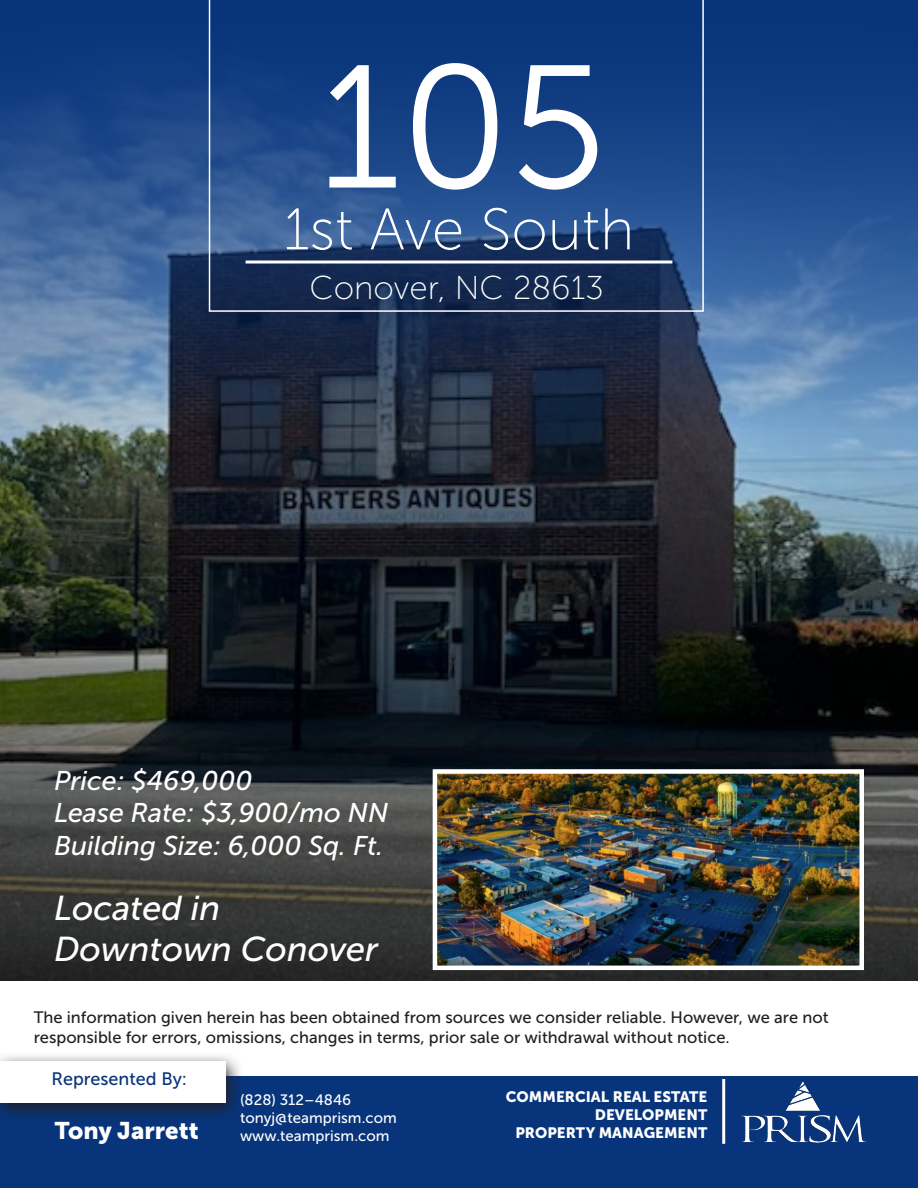
<style>
.page{position:relative;width:918px;height:1188px;background:#fff}
.page>*{position:absolute;margin:0;border:0;box-sizing:border-box;transform-origin:0 0}
.t1{font:174px "Museo Sans 300";color:#fff}
.t2{font:58.5px "Museo Sans 100";color:#fff}
.t3{font:italic 34.5px/41.4px "Museo Sans 500";color:#fff}
.t4{font:33px "Museo Sans 100";color:#fff}
.t5{font:italic 27px "Museo Sans 500";color:#fff}
.t6{font:24px "Museo Sans 900";color:#fff}
.t7{font:18px "Museo Sans 500";color:#08347b}
.t8{font:16.5px/19.8px "Museo Sans 500";color:#231f20}
.t9{font:15px "Museo Sans 900";color:#fff}
.t10{font:15px "Museo Sans 500";color:#fff}
</style>
<div class="page">
<img style="left:0;top:428px;width:918px;height:553px">
<svg style="left:0;top:0;width:918px;height:428px;background:#305181"></svg>
<svg style="left:209px;top:0;width:495px;height:312px;background:#1d437f"></svg>
<img style="left:438px;top:774px;width:421px;height:191px">
<div style="left:433px;top:769px;width:431px;height:201px;border:4px solid #fff"></div>
<div style="left:0;top:1077px;width:918px;height:111px;background:#08347b"></div>
<svg style="left:0;top:1055px;width:244px;height:62px"></svg>
<div style="left:0;top:1061px;width:225px;height:41px;background:#fff"></div>
<img style="left:741px;top:1081px;width:125px;height:62px">
<hr style="left:722px;top:1079px;width:3px;height:65px;background:#fff">
<p class="t1" style="left:320px;top:34px;width:289px">105</p>
<p class="t2" style="left:284px;top:198px;width:352px">1st Ave South</p>
<p class="t4" style="left:310px;top:270px;width:296px">Conover, NC 28613</p>
<p class="t5" style="left:54px;top:766px;width:200px">Price: $469,000</p>
<p class="t5" style="left:54px;top:798px;width:336px">Lease Rate: $3,900/mo NN</p>
<p class="t5" style="left:54px;top:831px;width:331px">Building Size: 6,000 Sq. Ft.</p>
<p class="t3" style="left:54px;top:887px;width:326px">Located in<br>Downtown Conover</p>
<p class="t8" style="left:34px;top:1007px;width:796px">The information given herein has been obtained from sources we consider reliable. However, we are not responsible for errors, omissions, changes in terms, prior sale or withdrawal without notice.</p>
<p class="t7" style="left:52px;top:1069px;width:137px">Represented By:</p>
<p class="t6" style="left:55px;top:1117px;width:145px">Tony Jarrett</p>
<p class="t10" style="left:240px;top:1092px;width:112px">(828) 312–4846</p>
<p class="t10" style="left:240px;top:1110px;width:158px">tonyj@teamprism.com</p>
<p class="t10" style="left:240px;top:1128px;width:151px">www.teamprism.com</p>
<p class="t9" style="left:506px;top:1088px;width:203px">COMMERCIAL REAL ESTATE</p>
<p class="t9" style="left:595px;top:1106px;width:114px">DEVELOPMENT</p>
<p class="t9" style="left:515px;top:1124px;width:193px">PROPERTY MANAGEMENT</p>
</div>
